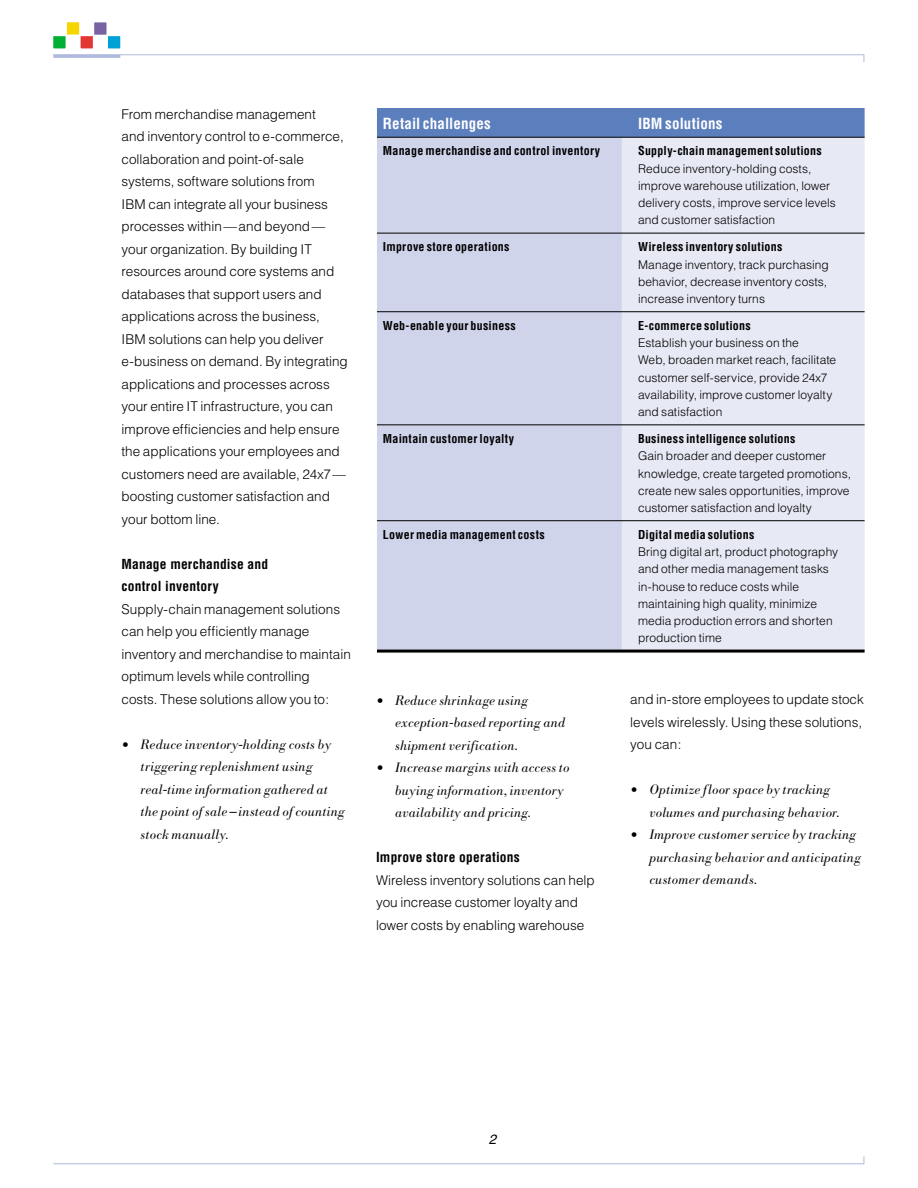
<style>
.page{position:relative;width:918px;height:1188px;background:#fff}
.page>*{position:absolute;margin:0;border:0;box-sizing:border-box;transform-origin:0 0}
.DS_Tbl_Chart_Sub_HD__Helv_Bold_Cond_8_11{font:700 condensed 15px "Helvetica";letter-spacing:.01em;color:#fff}
.DS_Body__Helv_Light_9_15{font:300 13.5px/22.5px "Helvetica";color:#000}
.DS_Bodoni_Bullet_Text__Bodoni_Light_Oblq{font:italic 13.5px/22.5px "IBM Bodoni BE Light";letter-spacing:.02em;color:#000}
.DS_Bodoni_Bullet_Text_-_Last_Line__Bodon{font:italic 13.5px/22.5px "IBM Bodoni BE Light";letter-spacing:.02em;color:#000}
.DS_Body_-_Sub_Heading___Helv_Bold_Cond_9{font:700 condensed 13.5px/22.5px "Helvetica";letter-spacing:.015em;color:#000}
.DS_Body__Helv_Light_9_15-2{font:italic 13.5px "Helvetica";color:#000}
.DS_Tbl_Chart_Text__Helv_Light_8_11_5{font:300 12px/17.2px "Helvetica";letter-spacing:.005em;color:#000}
.DS_Tbl_Chart_Sub_HD__Helv_Bold_Cond_8_11-2{font:700 condensed 12px "Helvetica";letter-spacing:.02em;color:#000}
.s1{font-size:21px}
</style>
<div class="page">
<div style="left:66px;top:22px;width:14px;height:13px;background:#f6d600"></div>
<div style="left:66px;top:21px;width:15px;height:15px;border:1px solid #fff"></div>
<div style="left:53px;top:35px;width:13px;height:14px;background:#00b034"></div>
<div style="left:52px;top:35px;width:15px;height:15px;border:1px solid #fff"></div>
<div style="left:80px;top:35px;width:14px;height:14px;background:#e33632"></div>
<div style="left:79px;top:35px;width:15px;height:15px;border:1px solid #fff"></div>
<div style="left:94px;top:22px;width:13px;height:13px;background:#7862a4"></div>
<div style="left:93px;top:21px;width:15px;height:15px;border:1px solid #fff"></div>
<div style="left:107px;top:35px;width:14px;height:14px;background:#00a1d4"></div>
<div style="left:107px;top:35px;width:15px;height:15px;border:1px solid #fff"></div>
<hr style="left:53px;top:54px;width:811px;height:1px;background:#afb9dc">
<hr style="left:53px;top:55px;width:67px;height:3px;background:#afb9dc">
<hr style="left:53px;top:1163px;width:811px;height:1px;background:#afb9dc">
<div style="left:377px;top:108px;width:488px;height:29px;background:#5b7ebd"></div>
<div style="left:377px;top:138px;width:245px;height:512px;background:#d0d4eb"></div>
<div style="left:622px;top:138px;width:243px;height:512px;background:#e7e9f4"></div>
<hr style="left:377px;top:137px;width:245px;height:1px;background:#000">
<hr style="left:622px;top:137px;width:243px;height:1px;background:#000">
<hr style="left:377px;top:233px;width:245px;height:1px;background:#000">
<hr style="left:622px;top:233px;width:243px;height:1px;background:#000">
<hr style="left:377px;top:311px;width:245px;height:1px;background:#000">
<hr style="left:622px;top:311px;width:243px;height:1px;background:#000">
<hr style="left:377px;top:424px;width:245px;height:1px;background:#000">
<hr style="left:622px;top:424px;width:243px;height:1px;background:#000">
<hr style="left:377px;top:520px;width:245px;height:1px;background:#000">
<hr style="left:622px;top:520px;width:243px;height:1px;background:#000">
<hr style="left:377px;top:650px;width:245px;height:3px;background:#000">
<hr style="left:622px;top:650px;width:243px;height:3px;background:#000">
<p class="DS_Body__Helv_Light_9_15" style="left:121px;top:103px;width:228px">From merchandise management<br>and inventory control to e-commerce, collaboration and point-of-sale systems, software solutions from<br>IBM can integrate all your business processes within—and beyond— your organization. By building IT resources around core systems and databases that support users and applications across the business,<br>IBM solutions can help you deliver e-business on demand. By integrating applications and processes across your entire IT infrastructure, you can improve efficiencies and help ensure the applications your employees and customers need are available, 24x7— boosting customer satisfaction and your bottom line.</p>
<p class="DS_Body_-_Sub_Heading___Helv_Bold_Cond_9" style="left:121px;top:553px;width:148px">Manage merchandise and control inventory</p>
<p class="DS_Body__Helv_Light_9_15" style="left:121px;top:598px;width:231px">Supply-chain management solutions can help you efficiently manage inventory and merchandise to maintain optimum levels while controlling<br>costs. These solutions allow you to:</p>
<p class="DS_Bodoni_Bullet_Text__Bodoni_Light_Oblq" style="left:141px;top:733px;width:206px;text-indent:-19px"><span class="s1">•</span> Reduce inventory-holding costs by triggering replenishment using real-time information gathered at the point of sale—instead of counting stock manually.</p>
<p class="DS_Tbl_Chart_Sub_HD__Helv_Bold_Cond_8_11" style="left:383px;top:114px;width:109px">Retail challenges</p>
<p class="DS_Tbl_Chart_Sub_HD__Helv_Bold_Cond_8_11" style="left:638px;top:114px;width:86px">IBM solutions</p>
<p class="DS_Tbl_Chart_Sub_HD__Helv_Bold_Cond_8_11-2" style="left:383px;top:144px;width:219px">Manage merchandise and control inventory</p>
<p class="DS_Tbl_Chart_Sub_HD__Helv_Bold_Cond_8_11-2" style="left:638px;top:144px;width:185px">Supply-chain management solutions</p>
<p class="DS_Tbl_Chart_Text__Helv_Light_8_11_5" style="left:638px;top:160px;width:199px">Reduce inventory-holding costs, improve warehouse utilization, lower delivery costs, improve service levels and customer satisfaction</p>
<p class="DS_Tbl_Chart_Sub_HD__Helv_Bold_Cond_8_11-2" style="left:383px;top:239px;width:128px">Improve store operations</p>
<p class="DS_Tbl_Chart_Sub_HD__Helv_Bold_Cond_8_11-2" style="left:638px;top:239px;width:146px">Wireless inventory solutions</p>
<p class="DS_Tbl_Chart_Text__Helv_Light_8_11_5" style="left:638px;top:256px;width:192px">Manage inventory, track purchasing behavior, decrease inventory costs, increase inventory turns</p>
<p class="DS_Tbl_Chart_Sub_HD__Helv_Bold_Cond_8_11-2" style="left:383px;top:318px;width:134px">Web-enable your business</p>
<p class="DS_Tbl_Chart_Sub_HD__Helv_Bold_Cond_8_11-2" style="left:638px;top:318px;width:114px">E-commerce solutions</p>
<p class="DS_Tbl_Chart_Text__Helv_Light_8_11_5" style="left:638px;top:334px;width:200px">Establish your business on the<br>Web, broaden market reach, facilitate customer self-service, provide 24x7 availability, improve customer loyalty and satisfaction</p>
<p class="DS_Tbl_Chart_Sub_HD__Helv_Bold_Cond_8_11-2" style="left:383px;top:431px;width:133px">Maintain customer loyalty</p>
<p class="DS_Tbl_Chart_Sub_HD__Helv_Bold_Cond_8_11-2" style="left:638px;top:431px;width:159px">Business intelligence solutions</p>
<p class="DS_Tbl_Chart_Text__Helv_Light_8_11_5" style="left:638px;top:447px;width:214px">Gain broader and deeper customer knowledge, create targeted promotions, create new sales opportunities, improve customer satisfaction and loyalty</p>
<p class="DS_Tbl_Chart_Sub_HD__Helv_Bold_Cond_8_11-2" style="left:383px;top:527px;width:163px">Lower media management costs</p>
<p class="DS_Tbl_Chart_Sub_HD__Helv_Bold_Cond_8_11-2" style="left:638px;top:527px;width:118px">Digital media solutions</p>
<p class="DS_Tbl_Chart_Text__Helv_Light_8_11_5" style="left:638px;top:543px;width:202px">Bring digital art, product photography and other media management tasks in-house to reduce costs while maintaining high quality, minimize media production errors and shorten production time</p>
<p class="DS_Bodoni_Bullet_Text__Bodoni_Light_Oblq" style="left:395px;top:689px;width:172px;text-indent:-19px"><span class="s1">•</span> Reduce shrinkage using exception-based reporting and shipment verification.</p>
<p class="DS_Bodoni_Bullet_Text_-_Last_Line__Bodon" style="left:395px;top:757px;width:176px;text-indent:-19px"><span class="s1">•</span> Increase margins with access to buying information, inventory availability and pricing.</p>
<p class="DS_Body_-_Sub_Heading___Helv_Bold_Cond_9" style="left:376px;top:846px;width:145px">Improve store operations</p>
<p class="DS_Body__Helv_Light_9_15" style="left:376px;top:869px;width:220px">Wireless inventory solutions can help you increase customer loyalty and lower costs by enabling warehouse</p>
<p class="DS_Body__Helv_Light_9_15" style="left:630px;top:688px;width:235px;text-align:justify">and in-store employees to update stock levels wirelessly. Using these solutions, you can:</p>
<p class="DS_Bodoni_Bullet_Text__Bodoni_Light_Oblq" style="left:649px;top:779px;width:192px;text-indent:-19px"><span class="s1">•</span> Optimize floor space by tracking volumes and purchasing behavior.</p>
<p class="DS_Bodoni_Bullet_Text__Bodoni_Light_Oblq" style="left:649px;top:824px;width:213px;text-indent:-19px"><span class="s1">•</span> Improve customer service by tracking purchasing behavior and anticipating customer demands.</p>
<p class="DS_Body__Helv_Light_9_15-2" style="left:489px;top:1132px;width:9px">2</p>
</div>
